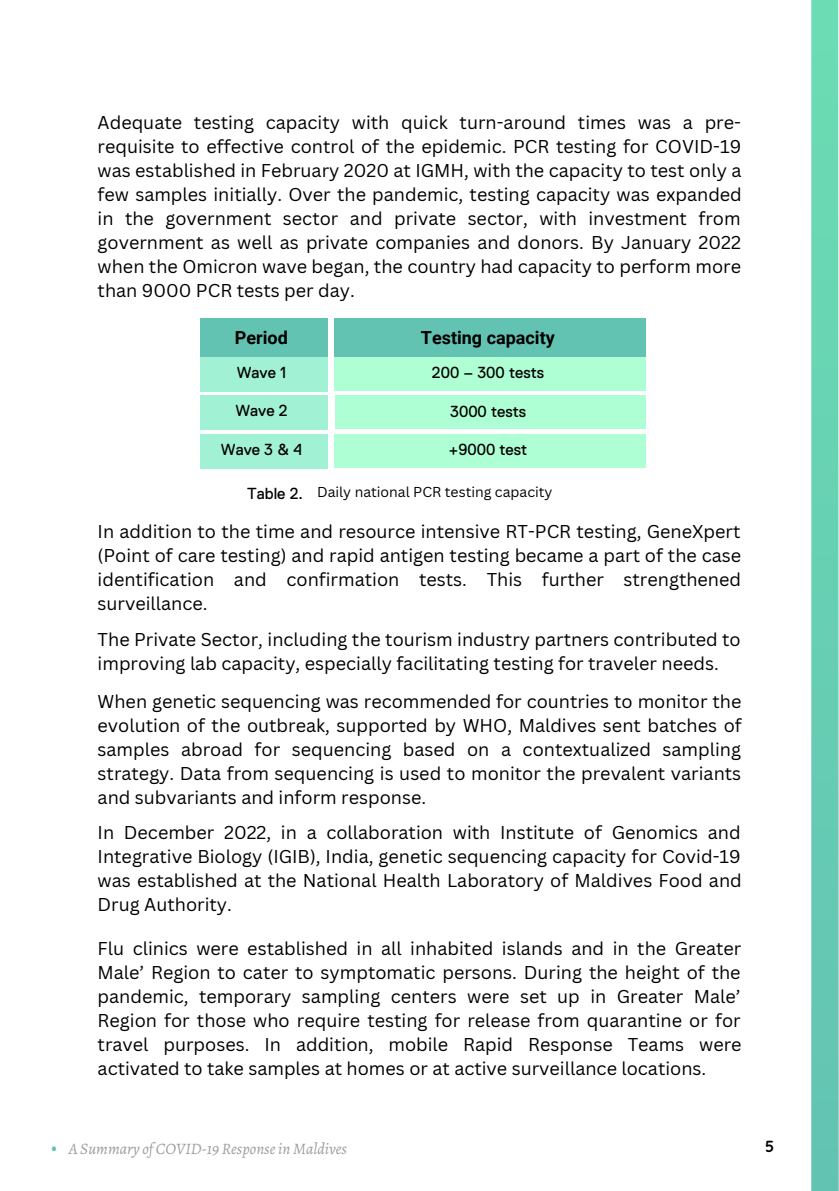
<style>
.page{position:relative;width:839px;height:1191px;background:#fff}
.page>*{position:absolute;margin:0;border:0;box-sizing:border-box;transform-origin:0 0}
.t1{font:500 35.8px "Quicksand";color:#63c3b3}
.t2{font:18px/24px "Canva Sans";color:#000;text-align:justify}
.t3{font:700 18px "Roboto";color:#000}
.t4{font:16px "Replica Pro";color:#000}
.t5{font:italic 16px "Alegreya";color:#9d9d9d}
.t6{font:700 16px "Quicksand";color:#000}
.t7{font:14px "Canva Sans";color:#000}
</style>
<div class="page">
<div style="left:200px;top:357px;width:127px;height:34px;background:#a1f1d4"></div>
<div style="left:334px;top:357px;width:312px;height:34px;background:#afffd5"></div>
<div style="left:335px;top:396px;width:310px;height:33px;background:#afffd5"></div>
<div style="left:200px;top:395px;width:127px;height:35px;background:#a1f1d4"></div>
<div style="left:200px;top:434px;width:127px;height:34px;background:#a1f1d4"></div>
<div style="left:334px;top:434px;width:312px;height:34px;background:#afffd5"></div>
<div style="left:200px;top:319px;width:127px;height:38px;background:#63c3b3"></div>
<div style="left:334px;top:319px;width:312px;height:38px;background:#63c3b3"></div>
<svg style="left:811px;top:0;width:27px;height:1191px;background:#68d0b3"></svg>
<p class="t2" style="left:98px;top:110px;width:645px">Adequate testing capacity with quick turn-around times was a pre&shy;requisite to effective control of the epidemic. PCR testing for COVID-19 was established in February 2020 at IGMH, with the capacity to test only a few samples initially. Over the pandemic, testing capacity was expanded in the government sector and private sector, with investment from government as well as private companies and donors. By January 2022 when the Omicron wave began, the country had capacity to perform more than 9000 PCR tests per day.</p>
<p class="t3" style="left:235px;top:327px;width:54px">Period</p>
<p class="t3" style="left:421px;top:327px;width:135px">Testing capacity</p>
<p class="t4" style="left:237px;top:364px;width:51px">Wave 1</p>
<p class="t4" style="left:432px;top:364px;width:114px">200 – 300 tests</p>
<p class="t4" style="left:235px;top:402px;width:54px">Wave 2</p>
<p class="t4" style="left:450px;top:402px;width:77px">3000 tests</p>
<p class="t4" style="left:221px;top:441px;width:83px">Wave 3 &amp; 4</p>
<p class="t4" style="left:449px;top:441px;width:80px">+9000 test</p>
<p class="t4" style="left:247px;top:484px;width:57px">Table 2.</p>
<p class="t7" style="left:317px;top:482px;width:237px">Daily national PCR testing capacity</p>
<p class="t2" style="left:98px;top:519px;width:645px">In addition to the time and resource intensive RT-PCR testing, GeneXpert (Point of care testing) and rapid antigen testing became a part of the case identification and confirmation tests. This further strengthened surveillance.</p>
<p class="t2" style="left:98px;top:627px;width:644px">The Private Sector, including the tourism industry partners contributed to improving lab capacity, especially facilitating testing for traveler needs.</p>
<p class="t2" style="left:98px;top:689px;width:645px">When genetic sequencing was recommended for countries to monitor the evolution of the outbreak, supported by WHO, Maldives sent batches of samples abroad for sequencing based on a contextualized sampling strategy. Data from sequencing is used to monitor the prevalent variants and subvariants and inform response.</p>
<p class="t2" style="left:98px;top:820px;width:645px">In December 2022, in a collaboration with Institute of Genomics and Integrative Biology (IGIB), India, genetic sequencing capacity for Covid-19 was established at the National Health Laboratory of Maldives Food and Drug Authority.</p>
<p class="t2" style="left:98px;top:936px;width:645px">Flu clinics were established in all inhabited islands and in the Greater Male’ Region to cater to symptomatic persons. During the height of the pandemic, temporary sampling centers were set up in Greater Male’ Region for those who require testing for release from quarantine or for travel purposes. In addition, mobile Rapid Response Teams were activated to take samples at homes or at active surveillance locations.</p>
<p class="t1" style="left:50px;top:1115px;width:9px">.</p>
<p class="t5" style="left:69px;top:1138px;width:280px">A Summary of COVID-19 Response in Maldives</p>
<p class="t6" style="left:765px;top:1136px;width:11px">5</p>
</div>
